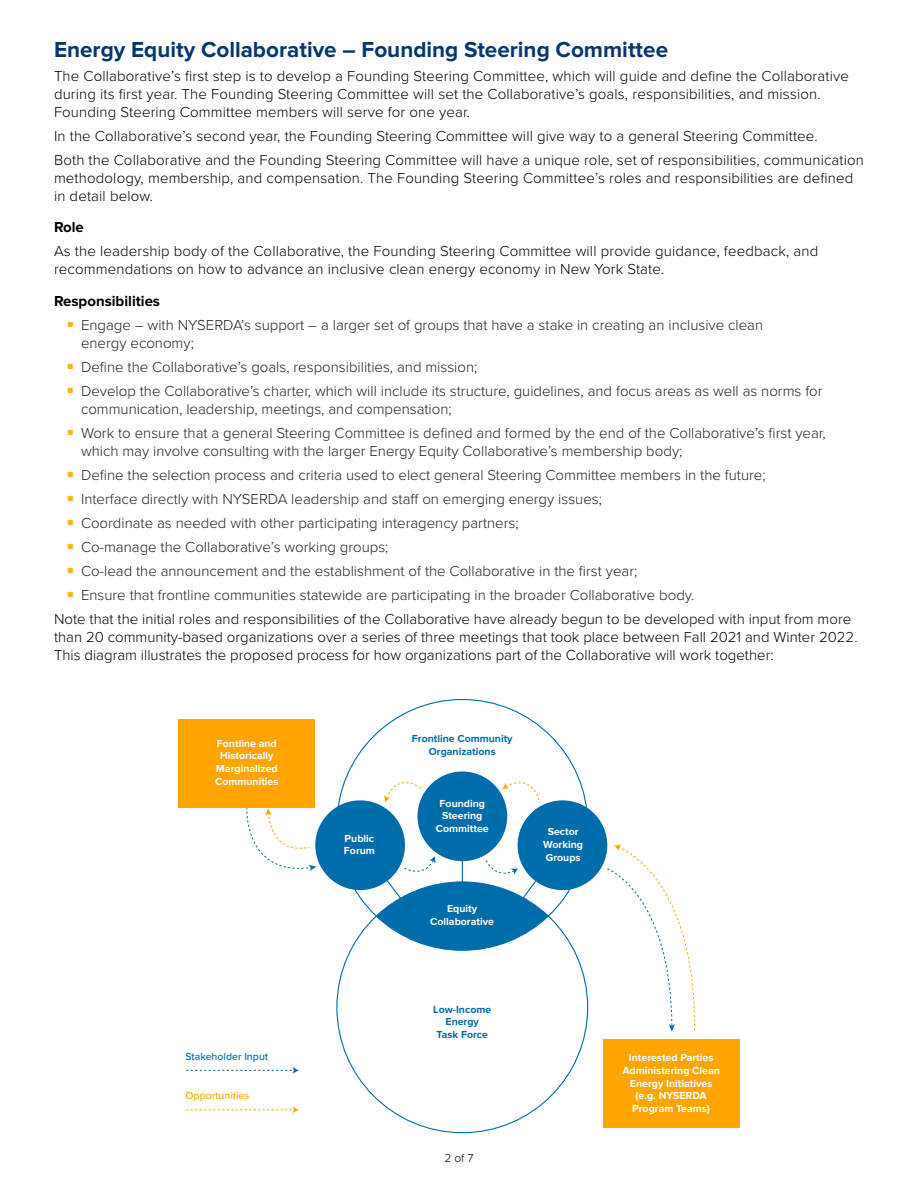
<style>
.page{position:relative;width:918px;height:1188px;background:#fff}
.page>*{position:absolute;margin:0;border:0;box-sizing:border-box;transform-origin:0 0}
.t1{font:700 22.5px "Proxima Nova";color:#043673}
.Body{font:300 15px/18px "Proxima Nova";letter-spacing:.01em;color:#000}
.t2{font:300 15px/18px "Proxima Nova";color:#222121}
.Sub_2{font:700 15px "Proxima Nova";color:#000}
.t3{font:300 12px "Proxima Nova";color:#000}
.t4{font:700 10.5px/12.8px "Proxima Nova";color:#fff;text-align:center}
.t5{font:700 10.5px/12.8px "Proxima Nova";color:#006dab;text-align:center}
.t6{font:500 10.5px "Proxima Nova";color:#006dab}
.t7{font:500 10.5px "Proxima Nova";color:#ffa500}
</style>
<div class="page">
<svg style="left:336px;top:699px;width:252px;height:216px"></svg>
<div style="left:376px;top:882px;width:172px;height:68px;background:#006dab;border-radius:50%"></div>
<svg style="left:336px;top:915px;width:253px;height:219px"></svg>
<div style="left:315px;top:800px;width:90px;height:90px;background:#006dab;border-radius:50%"></div>
<div style="left:418px;top:771px;width:89px;height:90px;background:#006dab;border-radius:50%"></div>
<div style="left:518px;top:800px;width:89px;height:90px;background:#006dab;border-radius:50%"></div>
<div style="left:603px;top:1039px;width:137px;height:88px;background:#ffa500"></div>
<hr style="left:462px;top:816px;width:1px;height:93px;background:#006dab">
<div style="left:178px;top:719px;width:137px;height:89px;background:#ffa500"></div>
<svg style="left:246px;top:808px;width:71px;height:63px"></svg>
<svg style="left:607px;top:844px;width:88px;height:188px"></svg>
<svg style="left:485px;top:844px;width:79px;height:70px"></svg>
<svg style="left:502px;top:781px;width:38px;height:23px"></svg>
<svg style="left:359px;top:844px;width:77px;height:69px"></svg>
<svg style="left:384px;top:780px;width:40px;height:22px"></svg>
<svg style="left:186px;top:1067px;width:113px;height:7px"></svg>
<svg style="left:186px;top:1106px;width:113px;height:7px"></svg>
<h2 class="t1" style="left:54px;top:36px;width:616px">Energy Equity Collaborative – Founding Steering Committee</h2>
<p class="Body" style="left:54px;top:66px;width:796px">The Collaborative’s first step is to develop a Founding Steering Committee, which will guide and define the Collaborative during its first year. The Founding Steering Committee will set the Collaborative’s goals, responsibilities, and mission.<br>Founding Steering Committee members will serve for one year.</p>
<p class="Body" style="left:54px;top:126px;width:765px">In the Collaborative’s second year, the Founding Steering Committee will give way to a general Steering Committee.</p>
<p class="Body" style="left:54px;top:150px;width:812px">Both the Collaborative and the Founding Steering Committee will have a unique role, set of responsibilities, communication methodology, membership, and compensation. The Founding Steering Committee’s roles and responsibilities are defined in detail below.</p>
<p class="Sub_2" style="left:54px;top:219px;width:31px">Role</p>
<p class="Body" style="left:54px;top:241px;width:766px">As the leadership body of the Collaborative, the Founding Steering Committee will provide guidance, feedback, and recommendations on how to advance an inclusive clean energy economy in New York State.</p>
<p class="Sub_2" style="left:54px;top:292px;width:108px">Responsibilities</p>
<p class="t2" style="left:81px;top:315px;width:684px;text-indent:-14px"><sup>■</sup> Engage – with NYSERDA’s support – a larger set of groups that have a stake in creating an inclusive clean energy economy;</p>
<p class="t2" style="left:68px;top:357px;width:411px"><sup>■</sup> Define the Collaborative’s goals, responsibilities, and mission;</p>
<p class="t2" style="left:81px;top:381px;width:743px;text-indent:-14px"><sup>■</sup> Develop the Collaborative’s charter, which will include its structure, guidelines, and focus areas as well as norms for communication, leadership, meetings, and compensation;</p>
<p class="t2" style="left:81px;top:423px;width:746px;text-indent:-14px"><sup>■</sup> Work to ensure that a general Steering Committee is defined and formed by the end of the Collaborative’s first year, which may involve consulting with the larger Energy Equity Collaborative’s membership body;</p>
<p class="t2" style="left:68px;top:465px;width:700px"><sup>■</sup> Define the selection process and criteria used to elect general Steering Committee members in the future;</p>
<p class="t2" style="left:68px;top:489px;width:536px"><sup>■</sup> Interface directly with NYSERDA leadership and staff on emerging energy issues;</p>
<p class="t2" style="left:68px;top:513px;width:453px"><sup>■</sup> Coordinate as needed with other participating interagency partners;</p>
<p class="t2" style="left:68px;top:537px;width:323px"><sup>■</sup> Co-manage the Collaborative’s working groups;</p>
<p class="t2" style="left:68px;top:561px;width:571px"><sup>■</sup> Co-lead the announcement and the establishment of the Collaborative in the first year;</p>
<p class="t2" style="left:68px;top:585px;width:629px"><sup>■</sup> Ensure that frontline communities statewide are participating in the broader Collaborative body.</p>
<p class="Body" style="left:54px;top:609px;width:805px">Note that the initial roles and responsibilities of the Collaborative have already begun to be developed with input from more than 20 community-based organizations over a series of three meetings that took place between Fall 2021 and Winter 2022.<br>This diagram illustrates the proposed process for how organizations part of the Collaborative will work together:</p>
<p class="t4" style="left:215px;top:737px;width:65px">Fontline and<br>Historically<br>Marginalized<br>Communities</p>
<p class="t6" style="left:186px;top:1049px;width:84px">Stakeholder Input</p>
<p class="t7" style="left:186px;top:1088px;width:66px">Opportunities</p>
<p class="t5" style="left:412px;top:732px;width:102px">Frontline Community<br>Organizations</p>
<p class="t4" style="left:436px;top:797px;width:54px">Founding<br>Steering<br>Committee</p>
<p class="t4" style="left:344px;top:832px;width:33px;text-align:left">Public<br>Forum</p>
<p class="t4" style="left:543px;top:826px;width:41px">Sector<br>Working<br>Groups</p>
<p class="t4" style="left:430px;top:903px;width:65px">Equity<br>Collaborative</p>
<p class="t5" style="left:433px;top:1003px;width:60px">Low-Income<br>Energy<br>Task Force</p>
<p class="t3" style="left:444px;top:1149px;width:31px">2 of 7</p>
<p class="t4" style="left:622px;top:1052px;width:99px">Interested Parties<br>Administering Clean<br>Energy Initiatives (e.g. NYSERDA<br>Program Teams)</p>
</div>
